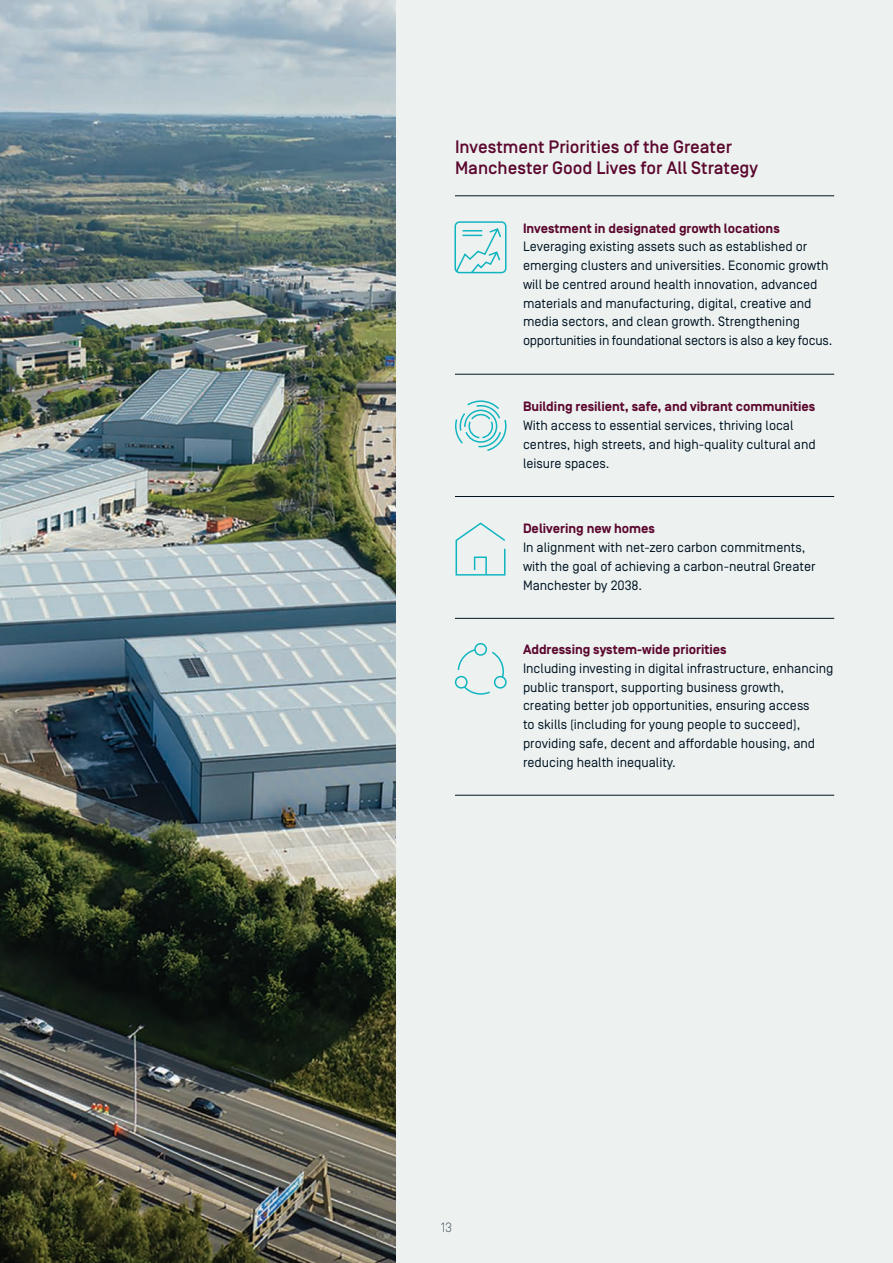
<style>
.page{position:relative;width:893px;height:1263px;background:#fff}
.page>*{position:absolute;margin:0;border:0;box-sizing:border-box;transform-origin:0 0}
.t1{font:500 18px/21.6px "Simplon Norm";color:#5c072e}
.t2{font:13.5px/18.8px "Simplon Norm";color:#001321}
.t3{font:700 13.5px "Simplon Norm";color:#5c072e}
.t4{font:300 13.5px "Simplon Norm";color:#5c6773}
</style>
<div class="page">
<div style="left:395px;top:0;width:498px;height:1263px;background:#edf2f1"></div>
<img style="left:0;top:0;width:395px;height:1263px">
<svg style="left:454px;top:221px;width:53px;height:53px"></svg>
<svg style="left:455px;top:400px;width:52px;height:51px"></svg>
<svg style="left:455px;top:522px;width:51px;height:54px"></svg>
<div style="left:474px;top:643px;width:13px;height:13px;border:2px solid #11b5c0;border-radius:50%"></div>
<div style="left:455px;top:676px;width:13px;height:13px;border:2px solid #11b5c0;border-radius:50%"></div>
<div style="left:494px;top:676px;width:13px;height:13px;border:2px solid #11b5c0;border-radius:50%"></div>
<svg style="left:462px;top:685px;width:28px;height:10px"></svg>
<svg style="left:457px;top:648px;width:20px;height:22px"></svg>
<svg style="left:492px;top:651px;width:13px;height:28px"></svg>
<hr style="left:455px;top:196px;width:379px;height:1px;background:#001321">
<hr style="left:455px;top:374px;width:379px;height:1px;background:#001321">
<hr style="left:455px;top:496px;width:379px;height:1px;background:#001321">
<hr style="left:455px;top:618px;width:379px;height:1px;background:#001321">
<hr style="left:455px;top:795px;width:379px;height:1px;background:#001321">
<h1 class="t1" style="left:455px;top:136px;width:305px">Investment Priorities of the Greater<br>Manchester Good Lives for All Strategy</h1>
<p class="t3" style="left:523px;top:221px;width:258px">Investment in designated growth locations</p>
<p class="t2" style="left:523px;top:238px;width:311px">Leveraging existing assets such as established or emerging clusters and universities. Economic growth will be centred around health innovation, advanced materials and manufacturing, digital, creative and media sectors, and clean growth. Strengthening opportunities in foundational sectors is also a key focus.</p>
<p class="t3" style="left:523px;top:399px;width:294px">Building resilient, safe, and vibrant communities</p>
<p class="t2" style="left:523px;top:416px;width:294px">With access to essential services, thriving local centres, high streets, and high-quality cultural and leisure spaces.</p>
<p class="t3" style="left:523px;top:521px;width:134px">Delivering new homes</p>
<p class="t2" style="left:523px;top:538px;width:294px">In alignment with net-zero carbon commitments, with the goal of achieving a carbon-neutral Greater<br>Manchester by 2038.</p>
<p class="t3" style="left:523px;top:642px;width:205px">Addressing system-wide priorities</p>
<p class="t2" style="left:523px;top:659px;width:312px">Including investing in digital infrastructure, enhancing public transport, supporting business growth, creating better job opportunities, ensuring access<br>to skills (including for young people to succeed), providing safe, decent and affordable housing, and reducing health inequality.</p>
<p class="t4" style="left:441px;top:1220px;width:13px">13</p>
</div>
